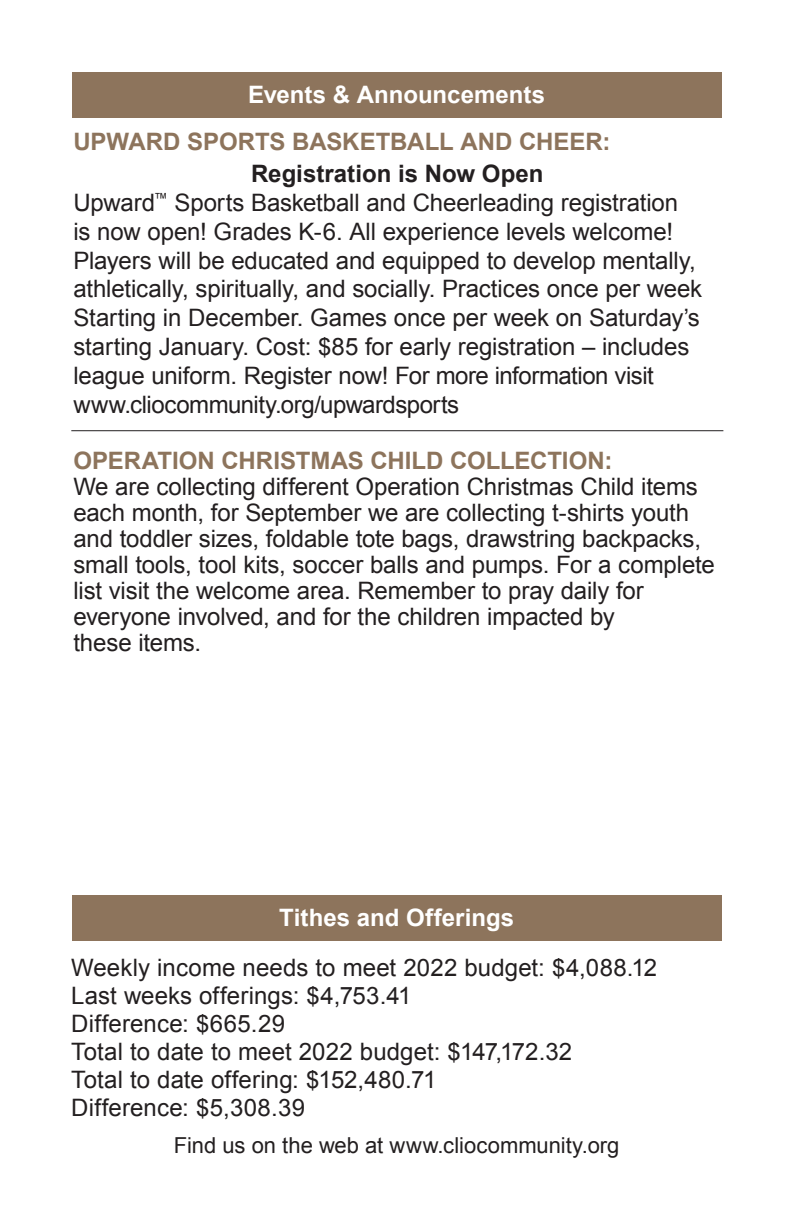
<style>
.page{position:relative;width:792px;height:1224px;background:#fff}
.page>*{position:absolute;margin:0;border:0;box-sizing:border-box;transform-origin:0 0}
.t1{font:24px/28.8px "Arial";letter-spacing:-.005em;color:#231f20}
.t2{font:700 24px "Arial";color:#8d745c}
.t3{font:700 24px "Arial";color:#fff}
.t4{font:22px "Arial";color:#231f20}
.s1{font-weight:700}
</style>
<div class="page">
<div style="left:72px;top:895px;width:649px;height:45px;background:#8d745c"></div>
<div style="left:72px;top:72px;width:649px;height:45px;background:#8d745c"></div>
<hr style="left:71px;top:430px;width:652px;height:1px;background:#231f20">
<p class="t3" style="left:248px;top:79px;width:298px">Events &amp; Announcements</p>
<p class="t2" style="left:73px;top:126px;width:539px">UPWARD SPORTS BASKETBALL AND CHEER:</p>
<p class="t1" style="left:73px;top:160px;width:630px;text-indent:178px"><span class="s1">Registration is Now Open<br></span>Upward<sup>™</sup> Sports Basketball and Cheerleading registration<br>is now open! Grades K-6. All experience levels welcome!<br>Players will be educated and equipped to develop mentally, athletically, spiritually, and socially. Practices once per week Starting in December. Games once per week on Saturday’s starting January. Cost: $85 for early registration – includes league uniform. Register now! For more information visit www.cliocommunity.org/upwardsports</p>
<p class="t2" style="left:73px;top:444px;width:541px">OPERATION CHRISTMAS CHILD COLLECTION:</p>
<p class="t1" style="left:73px;top:473px;width:643px;line-height:26px">We are collecting different Operation Christmas Child items each month, for September we are collecting t-shirts youth and toddler sizes, foldable tote bags, drawstring backpacks, small tools, tool kits, soccer balls and pumps. For a complete list visit the welcome area. Remember to pray daily for everyone involved, and for the children impacted by<br>these items.</p>
<p class="t3" style="left:279px;top:902px;width:236px">Tithes and Offerings</p>
<p class="t1" style="left:71px;top:953px;width:587px;line-height:28px">Weekly income needs to meet 2022 budget: $4,088.12<br>Last weeks offerings: $4,753.41<br>Difference: $665.29<br>Total to date to meet 2022 budget: $147,172.32<br>Total to date offering: $152,480.71<br>Difference: $5,308.39</p>
<p class="t4" style="left:174px;top:1131px;width:447px">Find us on the web at www.cliocommunity.org</p>
</div>
